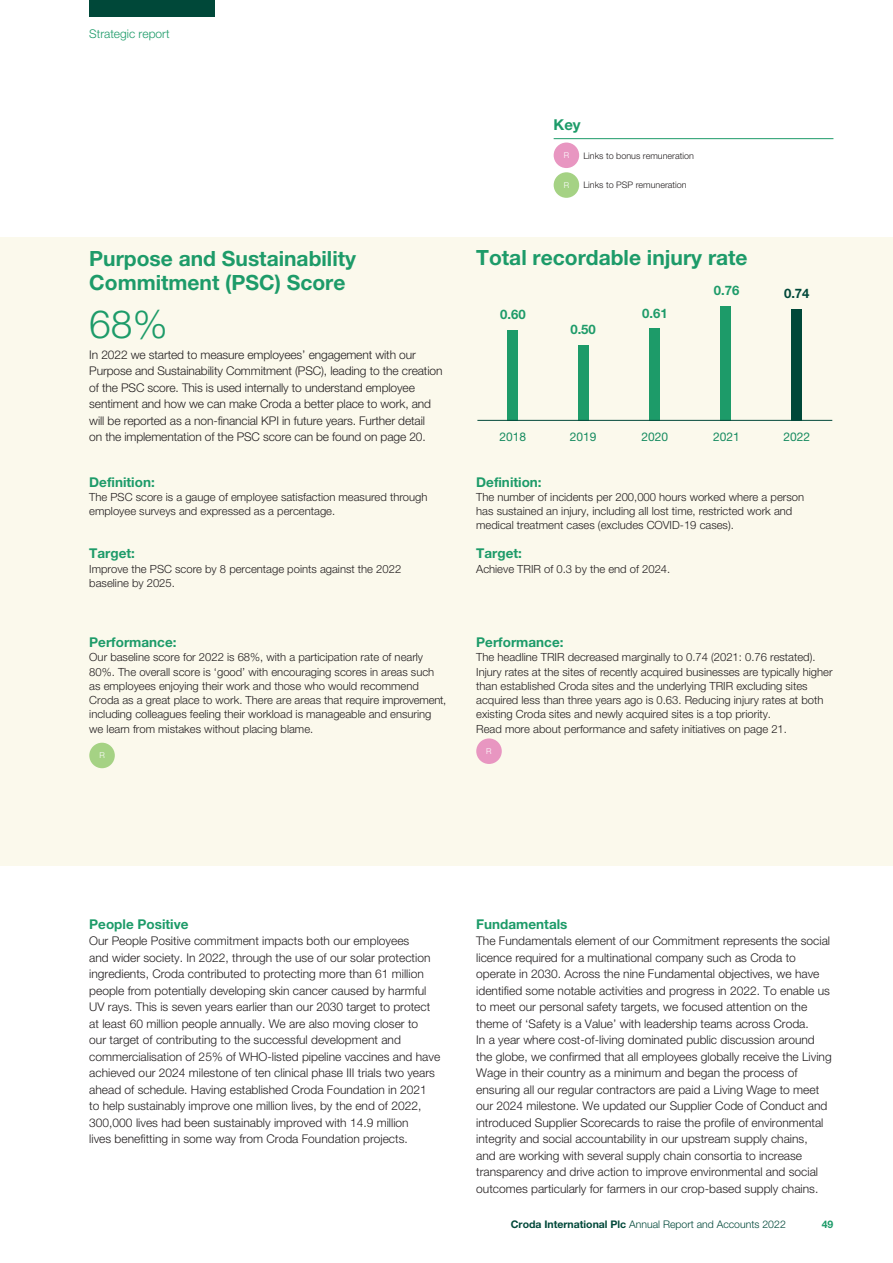
<style>
.page{position:relative;width:893px;height:1263px;background:#fff}
.page>*{position:absolute;margin:0;border:0;box-sizing:border-box;transform-origin:0 0}
.S-Figures-2{font:300 39px "Helvetica Neue LT Std";color:#1d9b69}
.Heading{font:700 21px/24px "Helvetica Neue LT Std";color:#1d9b69}
.Key_Lined_Headline{font:700 15px "Helvetica Neue LT Std";color:#1d9b69}
.Heading-1{font:700 13.5px "Helvetica Neue LT Std";color:#1d9b69}
.t1{font:700 13.05px "Helvetica Neue LT Std";color:#1d9b69}
.t2{font:700 13.05px "Helvetica Neue LT Std";color:#004839}
.Bodytext{font:300 12px/16.5px "Helvetica Neue LT Std";color:#231f20}
.S-Description{font:300 12px/16.5px "Helvetica Neue LT Std";letter-spacing:-.01em;color:#231f20}
.t3{font:12px "Helvetica Neue LT Std";color:#188c61}
.t4{font:300 12px "Helvetica Neue LT Std";color:#1d9b69}
.Bodytext-Small{font:300 11.25px/14.2px "Helvetica Neue LT Std";color:#231f20}
.Bodytext-Small-Space{font:300 11.25px/14.2px "Helvetica Neue LT Std";color:#231f20}
.t5{font:300 10.5px "Helvetica Neue LT Std";color:#004839}
.t6{font:700 10.5px "Helvetica Neue LT Std";color:#1d9b69}
.Key_Text{font:300 9px "Helvetica Neue LT Std";color:#231f20}
.Blob-KPI{font:300 8.1px "Helvetica Neue LT Std";color:#fff}
.s1{font-weight:700}
</style>
<div class="page">
<div style="left:0;top:237px;width:893px;height:628px;background:#fbf9ec"></div>
<div style="left:508px;top:330px;width:10px;height:90px;background:#1d9b69"></div>
<div style="left:579px;top:345px;width:10px;height:75px;background:#1d9b69"></div>
<div style="left:649px;top:328px;width:11px;height:92px;background:#1d9b69"></div>
<div style="left:720px;top:306px;width:11px;height:114px;background:#1d9b69"></div>
<div style="left:791px;top:309px;width:11px;height:111px;background:#004839"></div>
<hr style="left:477px;top:420px;width:355px;height:1px;background:#004839">
<div style="left:89px;top:743px;width:26px;height:25px;background:#a5d284;border-radius:50%"></div>
<div style="left:476px;top:738px;width:26px;height:26px;background:#e896c1;border-radius:50%"></div>
<hr style="left:554px;top:138px;width:279px;height:1px;background:#1d9b69">
<div style="left:554px;top:143px;width:25px;height:25px;background:#e896c1;border-radius:50%"></div>
<div style="left:554px;top:172px;width:25px;height:26px;background:#a5d284;border-radius:50%"></div>
<div style="left:89px;top:0;width:125px;height:17px;background:#004839"></div>
<p class="t4" style="left:89px;top:27px;width:82px">Strategic report</p>
<p class="Key_Lined_Headline" style="left:554px;top:115px;width:29px">Key</p>
<p class="Blob-KPI" style="left:564px;top:150px;width:7px">R</p>
<p class="Blob-KPI" style="left:564px;top:180px;width:7px">R</p>
<p class="Key_Text" style="left:583px;top:150px;width:112px">Links to bonus remuneration</p>
<p class="Key_Text" style="left:583px;top:180px;width:105px">Links to PSP remuneration</p>
<p class="Heading" style="left:89px;top:246px;width:268px">Purpose and Sustainability<br>Commitment (PSC) Score</p>
<p class="Heading" style="left:476px;top:245px;width:273px">Total recordable injury rate</p>
<p class="t1" style="left:714px;top:282px;width:27px">0.76</p>
<p class="t2" style="left:784px;top:285px;width:27px">0.74</p>
<p class="S-Figures-2" style="left:89px;top:300px;width:80px">68%</p>
<p class="S-Description" style="left:89px;top:346px;width:355px">In 2022 we started to measure employees’ engagement with our Purpose and Sustainability Commitment (PSC), leading to the creation of the PSC score. This is used internally to understand employee sentiment and how we can make Croda a better place to work, and will be reported as a non-financial KPI in future years. Further detail<br>on the implementation of the PSC score can be found on page 20.</p>
<p class="Heading-1" style="left:89px;top:473px;width:67px">Definition:</p>
<p class="Bodytext-Small" style="left:89px;top:489px;width:340px">The PSC score is a gauge of employee satisfaction measured through employee surveys and expressed as a percentage.</p>
<p class="Heading-1" style="left:89px;top:545px;width:47px">Target:</p>
<p class="Bodytext-Small" style="left:89px;top:561px;width:313px">Improve the PSC score by 8 percentage points against the 2022 baseline by 2025.</p>
<p class="Heading-1" style="left:89px;top:634px;width:89px">Performance:</p>
<p class="Bodytext-Small-Space" style="left:89px;top:650px;width:359px">Our baseline score for 2022 is 68%, with a participation rate of nearly 80%. The overall score is ‘good’ with encouraging scores in areas such as employees enjoying their work and those who would recommend Croda as a great place to work. There are areas that require improvement, including colleagues feeling their workload is manageable and ensuring we learn from mistakes without placing blame.</p>
<p class="Blob-KPI" style="left:99px;top:750px;width:7px">R</p>
<p class="t1" style="left:500px;top:307px;width:27px">0.60</p>
<p class="t1" style="left:570px;top:322px;width:27px">0.50</p>
<p class="t1" style="left:642px;top:305px;width:27px">0.61</p>
<p class="t3" style="left:500px;top:430px;width:28px">2018</p>
<p class="t3" style="left:570px;top:430px;width:28px">2019</p>
<p class="t3" style="left:641px;top:430px;width:28px">2020</p>
<p class="t3" style="left:713px;top:430px;width:28px">2021</p>
<p class="t3" style="left:783px;top:430px;width:28px">2022</p>
<p class="Heading-1" style="left:476px;top:473px;width:67px">Definition:</p>
<p class="Bodytext-Small" style="left:476px;top:489px;width:329px">The number of incidents per 200,000 hours worked where a person has sustained an injury, including all lost time, restricted work and medical treatment cases (excludes COVID-19 cases).</p>
<p class="Heading-1" style="left:476px;top:545px;width:47px">Target:</p>
<p class="Bodytext-Small" style="left:476px;top:561px;width:196px">Achieve TRIR of 0.3 by the end of 2024.</p>
<p class="Heading-1" style="left:476px;top:634px;width:89px">Performance:</p>
<p class="Bodytext-Small" style="left:476px;top:650px;width:358px">The headline TRIR decreased marginally to 0.74 (2021: 0.76 restated).<br>Injury rates at the sites of recently acquired businesses are typically higher than established Croda sites and the underlying TRIR excluding sites acquired less than three years ago is 0.63. Reducing injury rates at both existing Croda sites and newly acquired sites is a top priority.<br>Read more about performance and safety initiatives on page 21.</p>
<p class="Blob-KPI" style="left:486px;top:746px;width:7px">R</p>
<p class="Heading-1" style="left:89px;top:915px;width:101px">People Positive</p>
<p class="Bodytext" style="left:89px;top:932px;width:352px">Our People Positive commitment impacts both our employees<br>and wider society. In 2022, through the use of our solar protection ingredients, Croda contributed to protecting more than 61 million people from potentially developing skin cancer caused by harmful UV rays. This is seven years earlier than our 2030 target to protect at least 60 million people annually. We are also moving closer to<br>our target of contributing to the successful development and commercialisation of 25% of WHO-listed pipeline vaccines and have achieved our 2024 milestone of ten clinical phase III trials two years ahead of schedule. Having established Croda Foundation in 2021<br>to help sustainably improve one million lives, by the end of 2022, 300,000 lives had been sustainably improved with 14.9 million<br>lives benefitting in some way from Croda Foundation projects.</p>
<p class="Heading-1" style="left:476px;top:915px;width:93px">Fundamentals</p>
<p class="Bodytext" style="left:476px;top:932px;width:357px">The Fundamentals element of our Commitment represents the social licence required for a multinational company such as Croda to operate in 2030. Across the nine Fundamental objectives, we have identified some notable activities and progress in 2022. To enable us to meet our personal safety targets, we focused attention on the theme of ‘Safety is a Value’ with leadership teams across Croda.<br>In a year where cost-of-living dominated public discussion around the globe, we confirmed that all employees globally receive the Living Wage in their country as a minimum and began the process of ensuring all our regular contractors are paid a Living Wage to meet our 2024 milestone. We updated our Supplier Code of Conduct and introduced Supplier Scorecards to raise the profile of environmental integrity and social accountability in our upstream supply chains,<br>and are working with several supply chain consortia to increase transparency and drive action to improve environmental and social outcomes particularly for farmers in our crop-based supply chains.</p>
<p class="t5" style="left:511px;top:1218px;width:276px"><span class="s1">Croda International Plc</span> Annual Report and Accounts 2022</p>
<p class="t6" style="left:822px;top:1218px;width:13px">49</p>
</div>
